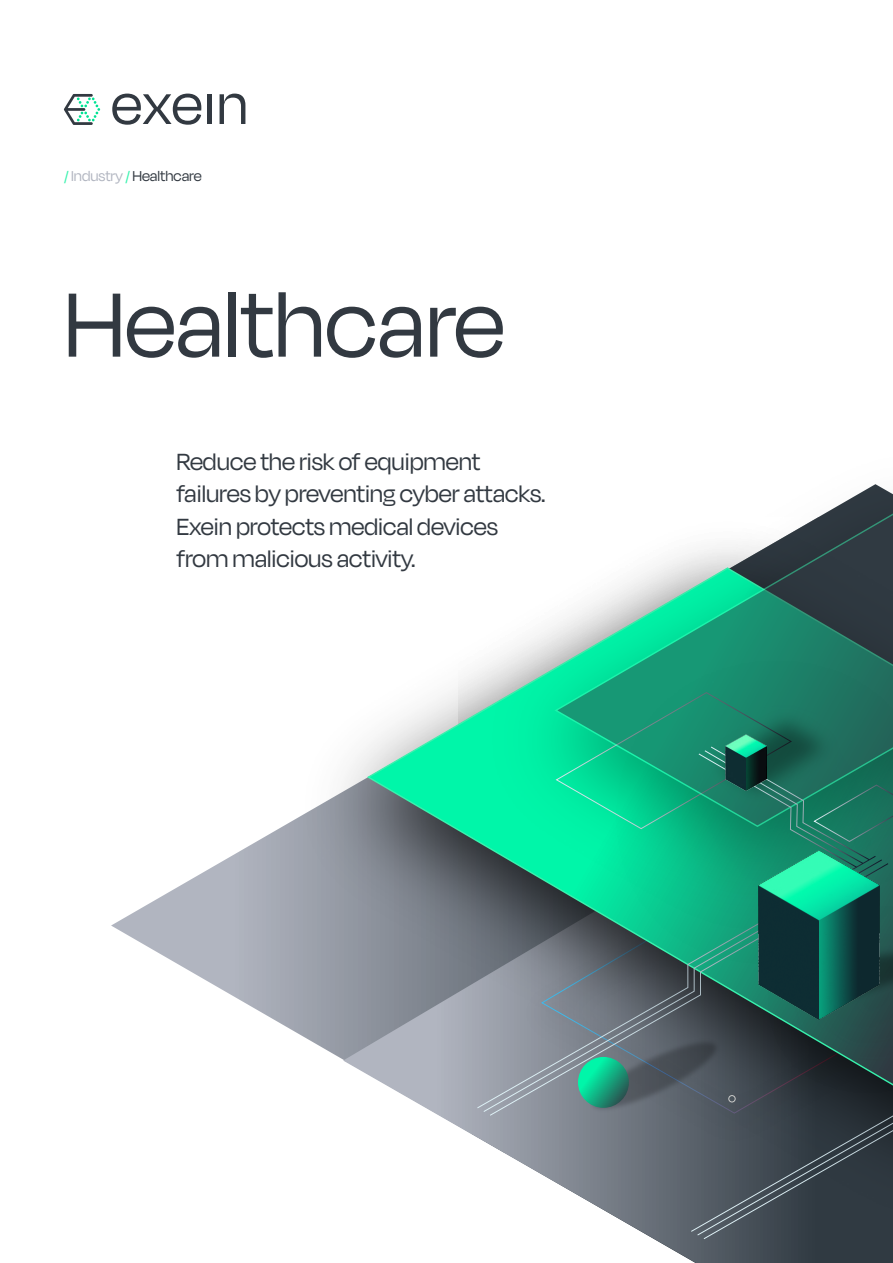
<style>
.page{position:relative;width:893px;height:1263px;background:#fff}
.page>*{position:absolute;margin:0;border:0;box-sizing:border-box;transform-origin:0 0}
.t1{font:105px "Degular Display";color:#323941}
.t2{font:27px "Degular Display";color:#323941}
.t3{font:16.5px "Degular Display";color:#323941}
.s1{color:#39f2ae}
.s2{color:#b1b5c0}
</style>
<div class="page">
<svg style="left:112px;top:94px;width:89px;height:31px"></svg>
<div style="left:207px;top:94px;width:5px;height:30px;background:#323941"></div>
<svg style="left:220px;top:94px;width:25px;height:30px"></svg>
<svg style="left:64px;top:94px;width:36px;height:31px"></svg>
<svg style="left:111px;top:839px;width:149px;height:173px"></svg>
<svg style="left:675px;top:1251px;width:218px;height:12px"></svg>
<img style="left:260px;top:749px;width:633px;height:502px">
<svg style="left:366px;top:694px;width:173px;height:423px"></svg>
<img style="left:447px;top:484px;width:446px;height:478px">
<svg style="left:553px;top:500px;width:340px;height:17px"></svg>
<svg style="left:703px;top:1183px;width:190px;height:56px"></svg>
<img style="left:666px;top:1107px;width:227px;height:76px">
<img style="left:459px;top:517px;width:434px;height:590px">
<img style="left:726px;top:734px;width:40px;height:56px">
<img style="left:758px;top:850px;width:121px;height:169px">
<img style="left:539px;top:989px;width:231px;height:172px">
<svg style="left:578px;top:1057px;width:51px;height:51px"></svg>
<p class="t3" style="left:64px;top:167px;width:139px"><span class="s1">/</span> <span class="s2">Industry</span> <span class="s1">/</span> Healthcare</p>
<p class="t1" style="left:64px;top:265px;width:442px">Healthcare</p>
<p class="t2" style="left:176px;top:446px;width:306px">Reduce the risk of equipment</p>
<p class="t2" style="left:176px;top:479px;width:371px">failures by preventing cyber attacks.</p>
<p class="t2" style="left:176px;top:511px;width:323px">Exein protects medical devices</p>
<p class="t2" style="left:176px;top:544px;width:241px">from malicious activity.</p>
</div>
